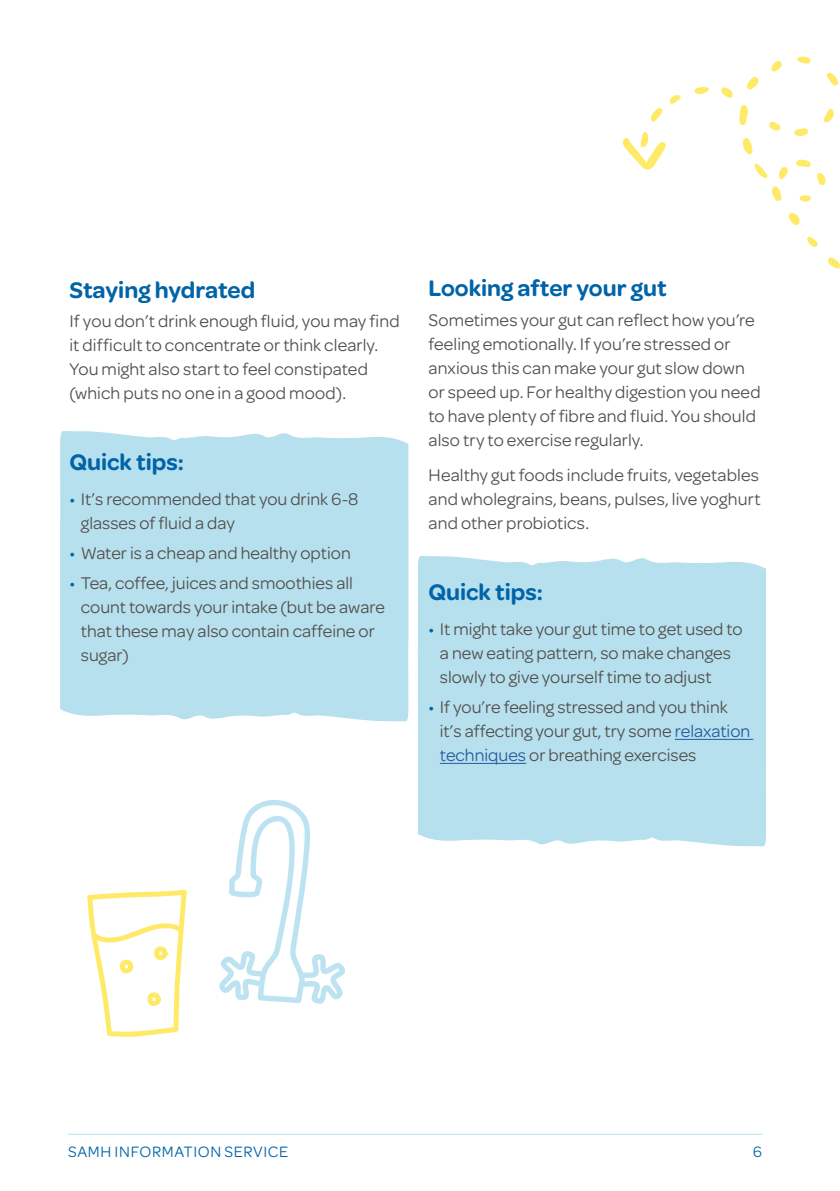
<style>
.page{position:relative;width:840px;height:1191px;background:#fff}
.page>*{position:absolute;margin:0;border:0;box-sizing:border-box;transform-origin:0 0}
.t1{font:600 24px "Omnes";color:#0064a7}
.t2{font:18px/24px "Omnes";color:#524e4b}
.t3{font:16px "Omnes";letter-spacing:.04em;color:#0064a7}
.s1{color:#0064a7}
.s2{color:#275b9b}
</style>
<div class="page">
<div style="left:418px;top:556px;width:347px;height:91px;background:#b6e0ee"></div>
<div style="left:417px;top:647px;width:348px;height:200px;background:#b6e0ee"></div>
<div style="left:60px;top:431px;width:348px;height:91px;background:#b6e0ee"></div>
<div style="left:60px;top:522px;width:348px;height:200px;background:#b6e0ee"></div>
<svg style="left:739px;top:105px;width:8px;height:20px"></svg>
<svg style="left:743px;top:138px;width:9px;height:17px"></svg>
<svg style="left:771px;top:186px;width:10px;height:15px"></svg>
<svg style="left:747px;top:77px;width:11px;height:13px"></svg>
<svg style="left:651px;top:108px;width:11px;height:14px"></svg>
<svg style="left:788px;top:213px;width:11px;height:12px"></svg>
<svg style="left:754px;top:163px;width:13px;height:16px"></svg>
<svg style="left:823px;top:109px;width:11px;height:13px"></svg>
<svg style="left:828px;top:257px;width:11px;height:12px"></svg>
<svg style="left:622px;top:132px;width:43px;height:38px"></svg>
<svg style="left:826px;top:73px;width:12px;height:13px"></svg>
<svg style="left:796px;top:159px;width:14px;height:8px"></svg>
<svg style="left:794px;top:128px;width:13px;height:9px"></svg>
<svg style="left:721px;top:87px;width:11px;height:11px"></svg>
<svg style="left:694px;top:87px;width:15px;height:7px"></svg>
<svg style="left:779px;top:167px;width:8px;height:13px"></svg>
<svg style="left:817px;top:173px;width:8px;height:12px"></svg>
<svg style="left:771px;top:61px;width:10px;height:11px"></svg>
<svg style="left:769px;top:121px;width:12px;height:10px"></svg>
<svg style="left:797px;top:56px;width:13px;height:8px"></svg>
<svg style="left:807px;top:237px;width:10px;height:10px"></svg>
<svg style="left:669px;top:95px;width:11px;height:9px"></svg>
<svg style="left:799px;top:195px;width:11px;height:7px"></svg>
<hr style="left:674px;top:739px;width:79px;height:1px;background:#275b9b">
<hr style="left:439px;top:763px;width:87px;height:1px;background:#275b9b">
<svg style="left:87px;top:889px;width:100px;height:148px"></svg>
<svg style="left:219px;top:800px;width:126px;height:204px"></svg>
<hr style="left:68px;top:1133px;width:693px;height:1px;background:#b6e0ee">
<h1 class="t1" style="left:69px;top:272px;width:187px">Staying hydrated</h1>
<p class="t2" style="left:69px;top:308px;width:331px">If you don’t drink enough fluid, you may find it difficult to concentrate or think clearly.<br>You might also start to feel constipated (which puts no one in a good mood).</p>
<h1 class="t1" style="left:69px;top:445px;width:116px">Quick tips:</h1>
<p class="t2" style="left:81px;top:486px;width:279px;text-indent:-11px"><span class="s1">•</span> It’s recommended that you drink 6-8 glasses of fluid a day</p>
<p class="t2" style="left:69px;top:540px;width:282px"><span class="s1">•</span> Water is a cheap and healthy option</p>
<p class="t2" style="left:81px;top:569px;width:305px;text-indent:-11px"><span class="s1">•</span> Tea, coffee, juices and smoothies all count towards your intake (but be aware that these may also contain caffeine or sugar)</p>
<h1 class="t1" style="left:428px;top:271px;width:239px">Looking after your gut</h1>
<p class="t2" style="left:428px;top:307px;width:333px">Sometimes your gut can reflect how you’re feeling emotionally. If you’re stressed or anxious this can make your gut slow down or speed up. For healthy digestion you need to have plenty of fibre and fluid. You should also try to exercise regularly.</p>
<p class="t2" style="left:428px;top:462px;width:333px;text-align:justify">Healthy gut foods include fruits, vegetables and wholegrains, beans, pulses, live yoghurt and other probiotics.</p>
<h1 class="t1" style="left:428px;top:575px;width:116px">Quick tips:</h1>
<p class="t2" style="left:439px;top:616px;width:304px;text-indent:-11px"><span class="s1">•</span> It might take your gut time to get used to a new eating pattern, so make changes slowly to give yourself time to adjust</p>
<p class="t2" style="left:439px;top:694px;width:312px;text-indent:-11px"><span class="s1">•</span> If you’re feeling stressed and you think it’s affecting your gut, try some <span class="s2">relaxation techniques</span> or breathing exercises</p>
<p class="t3" style="left:68px;top:1140px;width:222px">SAMH INFORMATION SERVICE</p>
<p class="t3" style="left:752px;top:1140px;width:11px">6</p>
</div>
